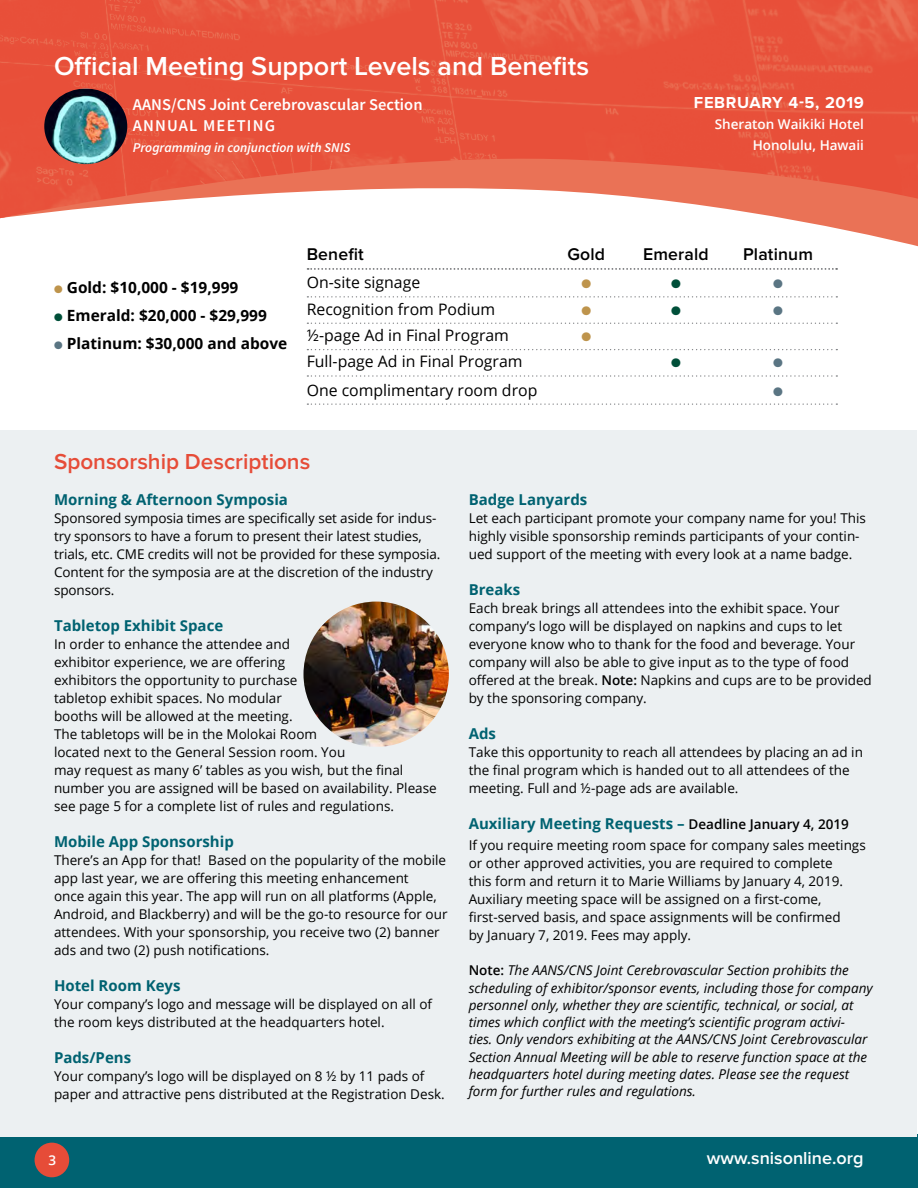
<style>
.page{position:relative;width:918px;height:1188px;background:#fff}
.page>*{position:absolute;margin:0;border:0;box-sizing:border-box;transform-origin:0 0}
.t1{font:600 27px "Proxima Nova";color:#fff}
.t2{font:600 22.5px "Proxima Nova";color:#e64c38}
.t3{font:600 18px "Proxima Nova";color:#fff}
.t4{font:600 17.55px "Proxima Nova";letter-spacing:.01em;color:#000}
.t5{font:600 16.5px/21px "Source Sans Pro";color:#fff}
.t6{font:700 16.5px "Proxima Nova";letter-spacing:.04em;color:#fff}
.t7{font:15.9px "Open Sans";color:#000}
.t8{font:700 15.45px "Open Sans";color:#000}
.t9{font:700 15px "Open Sans";color:#006271}
.t10{font:13.5px/18px "Open Sans";color:#000}
.t11{font:italic 13.5px/17.2px "Open Sans";color:#000}
.t12{font:600 13.5px/21px "Open Sans";color:#fff;text-align:right}
.t13{font:italic 600 13.5px "Source Sans Pro";color:#fff}
.t14{font:12.3px "Zapf Dingbats";color:#5a7583}
.t15{font:12.3px "Zapf Dingbats";color:#be944c}
.t16{font:12.3px "Zapf Dingbats";color:#004f39}
.s1{color:#be944c}
.s2{font-style:inherit}
.s3{color:#004f39}
.s4{color:#5a7583}
.s5{font-weight:600}
.s6{font-weight:600;font-size:13.5px;color:#000}
.s7{font-weight:600;font-style:normal}
</style>
<div class="page">
<div style="left:0;top:1134px;width:918px;height:54px;background:#006271"></div>
<div style="left:35px;top:1143px;width:34px;height:34px;background:#e64c38;border-radius:50%"></div>
<div style="left:1px;top:430px;width:916px;height:706px;background:#ecf0f2"></div>
<svg style="left:308px;top:268px;width:529px;height:2px"></svg>
<svg style="left:307px;top:296px;width:530px;height:2px"></svg>
<svg style="left:307px;top:323px;width:530px;height:1px"></svg>
<svg style="left:307px;top:349px;width:530px;height:1px"></svg>
<svg style="left:307px;top:375px;width:530px;height:2px"></svg>
<svg style="left:307px;top:403px;width:530px;height:2px"></svg>
<img style="left:303px;top:602px;width:146px;height:145px;border-radius:71px">
<svg style="left:0;top:218px;width:918px;height:28px"></svg>
<img style="left:0;top:0;width:918px;height:218px">
<img style="left:44px;top:89px;width:83px;height:75px">
<h1 class="t1" style="left:54px;top:51px;width:537px">Official Meeting Support Levels and Benefits</h1>
<p class="t5" style="left:133px;top:94px;width:291px">AANS/CNS Joint Cerebrovascular Section<br>ANNUAL MEETING</p>
<p class="t13" style="left:133px;top:139px;width:219px">Programming in conjunction with SNIS</p>
<p class="t6" style="left:694px;top:93px;width:172px">FEBRUARY 4-5, 2019</p>
<p class="t12" style="left:715px;top:113px;width:151px">Sheraton Waikiki Hotel<br>Honolulu, Hawaii</p>
<p class="t8" style="left:54px;top:277px;width:186px"><span class="s1">●</span> Gold<span class="s2">:</span> $10,000 - $19,999</p>
<p class="t8" style="left:54px;top:305px;width:214px"><span class="s3">●</span> Emerald: $20,000 - $29,999</p>
<p class="t8" style="left:54px;top:333px;width:235px"><span class="s4">●</span> Platinum: $30,000 and above</p>
<p class="t4" style="left:307px;top:244px;width:59px">Benefit</p>
<p class="t4" style="left:567px;top:244px;width:39px">Gold</p>
<p class="t4" style="left:643px;top:244px;width:67px">Emerald</p>
<p class="t4" style="left:743px;top:244px;width:72px">Platinum</p>
<p class="t7" style="left:307px;top:272px;width:115px">On-site signage</p>
<p class="t15" style="left:582px;top:278px;width:11px">●</p>
<p class="t16" style="left:671px;top:278px;width:11px">●</p>
<p class="t14" style="left:773px;top:278px;width:11px">●</p>
<p class="t7" style="left:307px;top:298px;width:190px">Recognition from Podium</p>
<p class="t15" style="left:582px;top:305px;width:11px">●</p>
<p class="t16" style="left:671px;top:305px;width:11px">●</p>
<p class="t14" style="left:773px;top:305px;width:11px">●</p>
<p class="t7" style="left:307px;top:324px;width:204px">½-page Ad in Final Program</p>
<p class="t15" style="left:582px;top:331px;width:11px">●</p>
<p class="t7" style="left:307px;top:351px;width:217px">Full-page Ad in Final Program</p>
<p class="t16" style="left:671px;top:357px;width:11px">●</p>
<p class="t14" style="left:773px;top:357px;width:11px">●</p>
<p class="t7" style="left:307px;top:379px;width:232px">One complimentary room drop</p>
<p class="t14" style="left:773px;top:385px;width:11px">●</p>
<h2 class="t2" style="left:54px;top:449px;width:258px">Sponsorship Descriptions</h2>
<p class="t9" style="left:54px;top:489px;width:235px">Morning &amp; Afternoon Symposia</p>
<p class="t10" style="left:54px;top:509px;width:388px">Sponsored symposia times are specifically set aside for indus&shy;try sponsors to have a forum to present their latest studies, trials, etc. CME credits will not be provided for these symposia.<br>Content for the symposia are at the discretion of the industry sponsors.</p>
<p class="t9" style="left:54px;top:615px;width:171px">Tabletop Exhibit Space</p>
<p class="t10" style="left:54px;top:635px;width:384px">In order to enhance the attendee and<br>exhibitor experience, we are offering<br>exhibitors the opportunity to purchase<br>tabletop exhibit spaces. No modular<br>booths will be allowed at the meeting.<br>The tabletops will be in the Molokai Room<br>located next to the General Session room. You<br>may request as many 6’ tables as you wish, but the final number you are assigned will be based on availability. Please see page 5 for a complete list of rules and regulations.</p>
<p class="t9" style="left:54px;top:831px;width:181px">Mobile App Sponsorship</p>
<p class="t10" style="left:54px;top:851px;width:395px">There’s an App for that! Based on the popularity of the mobile app last year, we are offering this meeting enhancement<br>once again this year. The app will run on all platforms (Apple, Android, and Blackberry) and will be the go-to resource for our attendees. With your sponsorship, you receive two (2) banner ads and two (2) push notifications.</p>
<p class="t9" style="left:54px;top:975px;width:128px">Hotel Room Keys</p>
<p class="t10" style="left:54px;top:995px;width:380px">Your company’s logo and message will be displayed on all of the room keys distributed at the headquarters hotel.</p>
<p class="t9" style="left:54px;top:1047px;width:79px">Pads/Pens</p>
<p class="t10" style="left:54px;top:1067px;width:392px">Your company’s logo will be displayed on 8 ½ by 11 pads of paper and attractive pens distributed at the Registration Desk.</p>
<p class="t9" style="left:469px;top:489px;width:120px">Badge Lanyards</p>
<p class="t10" style="left:469px;top:509px;width:399px">Let each participant promote your company name for you! This highly visible sponsorship reminds participants of your contin&shy;ued support of the meeting with every look at a name badge.</p>
<p class="t9" style="left:469px;top:579px;width:53px">Breaks</p>
<p class="t10" style="left:469px;top:599px;width:405px">Each break brings all attendees into the exhibit space. Your company’s logo will be displayed on napkins and cups to let everyone know who to thank for the food and beverage. Your company will also be able to give input as to the type of food offered at the break. <span class="s5">Note:</span> Napkins and cups are to be provided by the sponsoring company.</p>
<p class="t9" style="left:469px;top:723px;width:29px">Ads</p>
<p class="t10" style="left:469px;top:743px;width:396px">Take this opportunity to reach all attendees by placing an ad in the final program which is handed out to all attendees of the meeting. Full and ½-page ads are available.</p>
<p class="t9" style="left:469px;top:813px;width:382px">Auxiliary Meeting Requests – <span class="s6">Deadline January 4, 2019</span></p>
<p class="t10" style="left:469px;top:836px;width:399px">If you require meeting room space for company sales meetings or other approved activities, you are required to complete<br>this form and return it to Marie Williams by January 4, 2019.<br>Auxiliary meeting space will be assigned on a first-come, first-served basis, and space assignments will be confirmed<br>by January 7, 2019. Fees may apply.</p>
<p class="t11" style="left:469px;top:961px;width:406px"><span class="s7">Note:</span> The AANS/CNS Joint Cerebrovascular Section prohibits the scheduling of exhibitor/sponsor events, including those for company personnel only, whether they are scientific, technical, or social, at times which conflict with the meeting’s scientific program activi-<br>ties. Only vendors exhibiting at the AANS/CNS Joint Cerebrovascular Section Annual Meeting will be able to reserve function space at the headquarters hotel during meeting dates. Please see the request form for further rules and regulations.</p>
<p class="t12" style="left:49px;top:1149px;width:9px">3</p>
<h3 class="t3" style="left:707px;top:1148px;width:158px">www.snisonline.org</h3>
</div>
